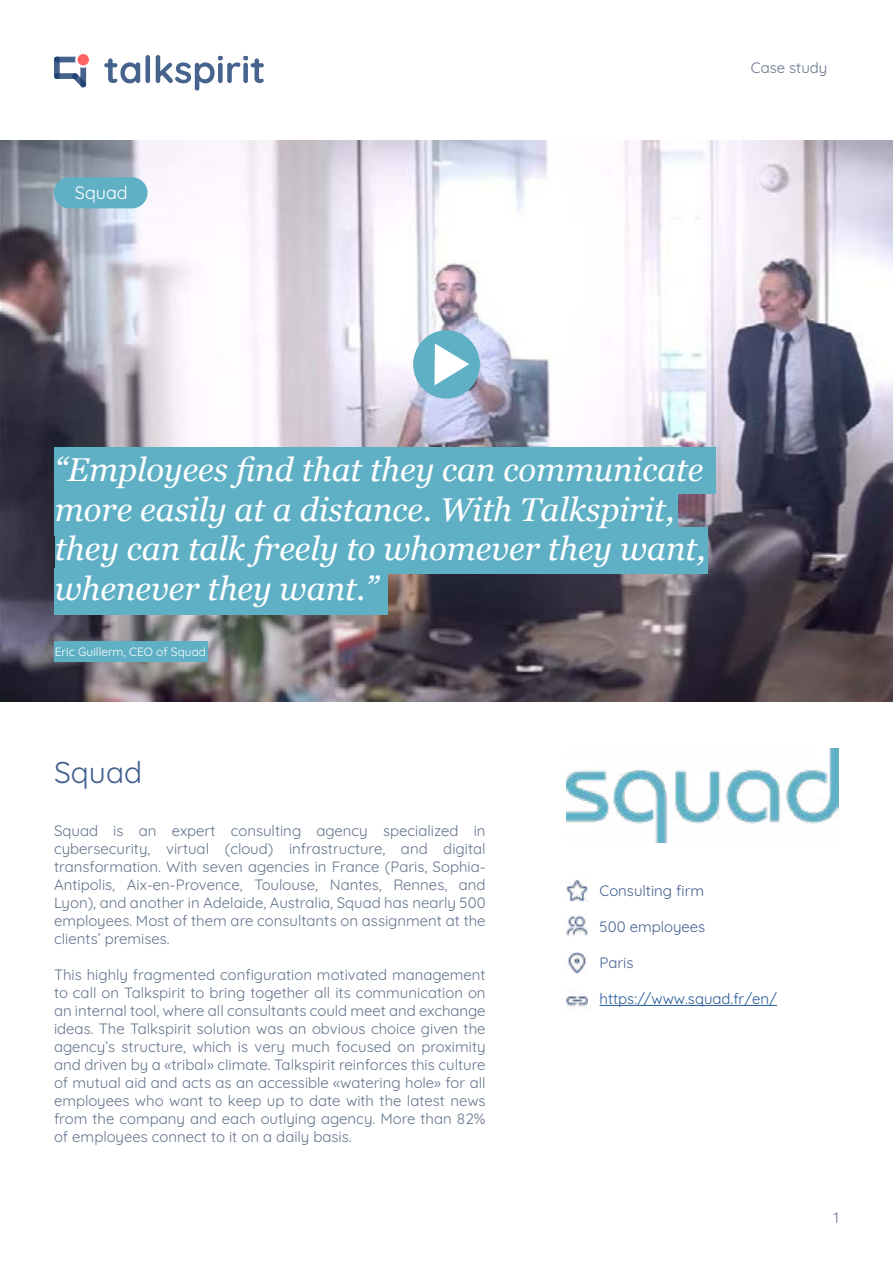
<style>
.page{position:relative;width:893px;height:1263px;background:#fff}
.page>*{position:absolute;margin:0;border:0;box-sizing:border-box;transform-origin:0 0}
.t1{font:italic 33px/39.6px "Georgia";color:#fff}
.t2{font:30px "Quicksand";color:#436090}
.t3{font:18px "Quicksand";color:#fff}
.t4{font:15px/18px "Quicksand";color:#63748c;text-align:justify}
.t5{font:15px "Quicksand";color:#436090}
.t6{font:15px "Quicksand";color:#275b9b}
.t7{font:12px "Quicksand";color:#fff}
</style>
<div class="page">
<img style="left:0;top:140px;width:893px;height:562px">
<div style="left:55px;top:447px;width:661px;height:46px;background:#60b0c5"></div>
<div style="left:55px;top:489px;width:623px;height:47px;background:#60b0c5"></div>
<div style="left:55px;top:527px;width:653px;height:47px;background:#60b0c5"></div>
<div style="left:55px;top:568px;width:333px;height:47px;background:#60b0c5"></div>
<div style="left:55px;top:642px;width:153px;height:20px;background:#60b0c5"></div>
<div style="left:54px;top:177px;width:94px;height:31px;background:#60b0c5;border-radius:16px"></div>
<div style="left:413px;top:330px;width:67px;height:69px;background:#60b0c5;border-radius:50%"></div>
<svg style="left:434px;top:343px;width:35px;height:42px"></svg>
<hr style="left:600px;top:1005px;width:177px;height:1px;background:#275b9b">
<img style="left:566px;top:748px;width:273px;height:94px">
<img style="left:566px;top:880px;width:22px;height:21px">
<img style="left:566px;top:915px;width:22px;height:21px">
<img style="left:568px;top:952px;width:20px;height:21px">
<img style="left:566px;top:990px;width:22px;height:19px">
<svg style="left:104px;top:55px;width:46px;height:28px"></svg>
<svg style="left:156px;top:55px;width:108px;height:36px"></svg>
<svg style="left:54px;top:57px;width:32px;height:30px"></svg>
<div style="left:78px;top:54px;width:11px;height:11px;background:#ff6363;border-radius:50%"></div>
<p class="t3" style="left:75px;top:178px;width:54px">Squad</p>
<p class="t4" style="left:751px;top:58px;width:78px">Case study</p>
<h1 class="t1" style="left:55px;top:449px;width:653px">“Employees find that they can communicate more easily at a distance. With Talkspirit, they can talk freely to whomever they want, whenever they want.”</h1>
<p class="t7" style="left:55px;top:642px;width:153px">Eric Guillerm, CEO of Squad</p>
<h2 class="t2" style="left:54px;top:749px;width:90px">Squad</h2>
<p class="t4" style="left:54px;top:820px;width:433px">Squad is an expert consulting agency specialized in cybersecurity, virtual (cloud) infrastructure, and digital transformation. With seven agencies in France (Paris, Sophia-Antipolis, Aix-en-Provence, Toulouse, Nantes, Rennes, and Lyon), and another in Adelaide, Australia, Squad has nearly 500 employees. Most of them are consultants on assignment at the clients’ premises.</p>
<p class="t4" style="left:54px;top:964px;width:433px">This highly fragmented configuration motivated management to call on Talkspirit to bring together all its communication on an internal tool, where all consultants could meet and exchange ideas. The Talkspirit solution was an obvious choice given the agency’s structure, which is very much focused on proximity and driven by a «tribal» climate. Talkspirit reinforces this culture of mutual aid and acts as an accessible «watering hole» for all employees who want to keep up to date with the latest news from the company and each outlying agency. More than 82% of employees connect to it on a daily basis.</p>
<p class="t5" style="left:600px;top:879px;width:106px">Consulting firm</p>
<p class="t5" style="left:600px;top:915px;width:107px">500 employees</p>
<p class="t5" style="left:600px;top:951px;width:35px">Paris</p>
<p class="t6" style="left:600px;top:987px;width:179px">https://www.squad.fr/en/</p>
<p class="t4" style="left:834px;top:1207px;width:6px">1</p>
</div>
